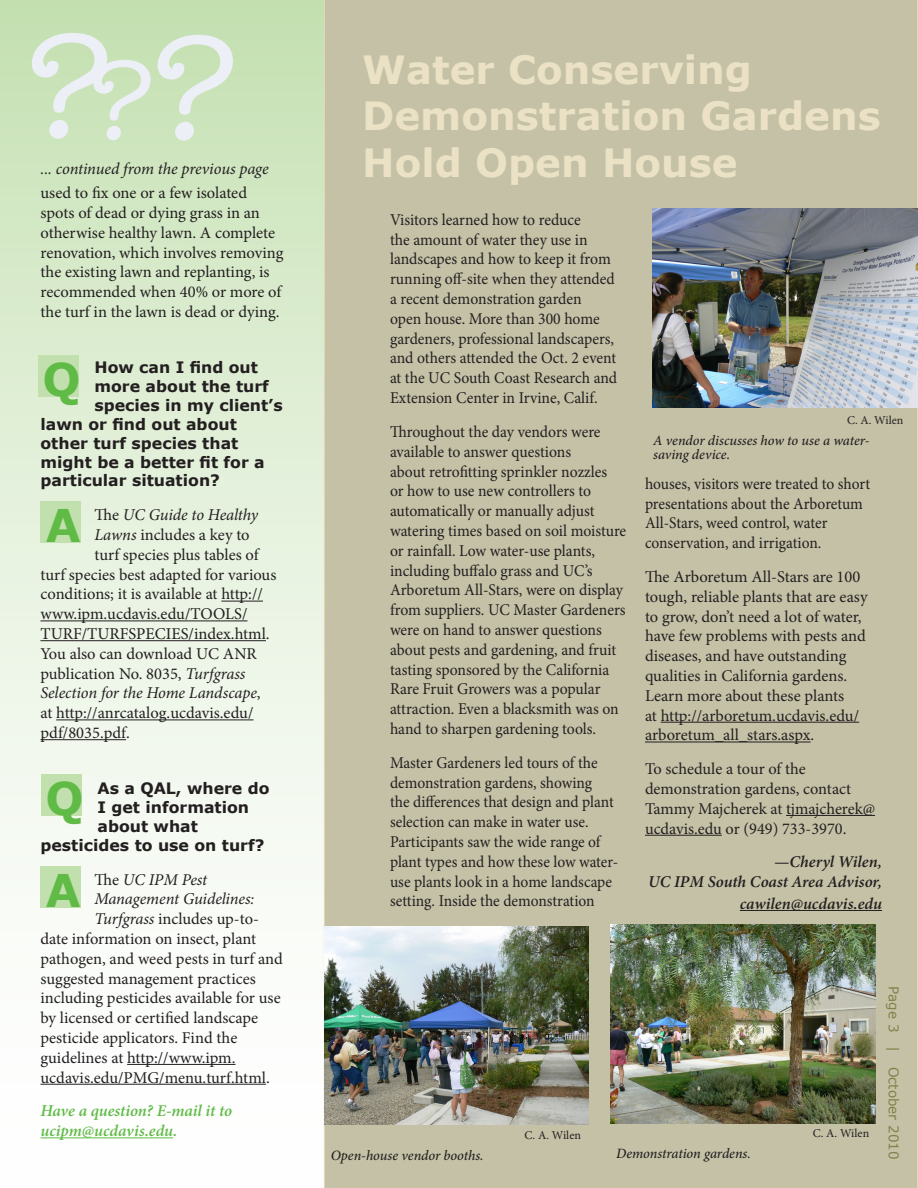
<style>
.page{position:relative;width:918px;height:1188px;background:#fff}
.page>*{position:absolute;margin:0;border:0;box-sizing:border-box;transform-origin:0 0}
.Warning{font:150px "American Typewriter";color:#eceff6}
.Warning-2{font:114px "American Typewriter";color:#eceff6}
.t1{font:700 45px "Verdana";color:#60bb46}
.Head_1{font:700 38.85px "Verdana";color:#ebe2c6}
.Body_text{font:16.5px/19.8px "Minion Pro";letter-spacing:-.005em;color:#231f20}
.Body_text-2{font:16.5px/19.8px "Minion Pro";letter-spacing:-.005em;color:#231f20;scale:.95 1}
.Body_text-3{font:16.5px/19.8px "Minion Pro";letter-spacing:-.005em;color:#231f20;scale:.94 1}
.Body_text-4{font:italic 16.5px "Minion Pro";letter-spacing:-.01em;color:#231f20}
.Byline{font:italic 600 16.5px/21.6px "Minion Pro";color:#231f20;text-align:right}
.Question{font:italic 600 16.5px/19.8px "Minion Pro";letter-spacing:-.005em;color:#60bb46}
.Jump_from_tag{font:italic 16.5px "Minion Pro";letter-spacing:-.01em;color:#231f20}
.Question-2{font:700 15.75px "Verdana";color:#231f20}
.Cutlines{font:italic 500 14.25px/14.2px "Minion Pro";letter-spacing:-.005em;color:#231f20}
.Page_numbers{font:13.5px "Verdana";color:#7f8249}
.Photo_credit{font:12px "Minion Pro";color:#231f20}
.s1{font-style:normal}
.s2{font-style:italic}
</style>
<div class="page">
<div style="left:0;top:0;width:324px;height:1188px;background:linear-gradient(to bottom,#c8e2b7,#fff)"></div>
<hr style="left:221px;top:601px;width:42px;height:1px;background:#231f20">
<hr style="left:40px;top:620px;width:207px;height:1px;background:#231f20">
<hr style="left:40px;top:640px;width:226px;height:1px;background:#231f20">
<hr style="left:56px;top:719px;width:197px;height:1px;background:#231f20">
<hr style="left:40px;top:739px;width:86px;height:1px;background:#231f20">
<hr style="left:127px;top:1064px;width:109px;height:1px;background:#231f20">
<hr style="left:40px;top:1084px;width:226px;height:1px;background:#231f20">
<hr style="left:40px;top:1137px;width:133px;height:1px;background:#60bb46">
<div style="left:324px;top:0;width:594px;height:1188px;background:#c4c1a6"></div>
<hr style="left:661px;top:722px;width:198px;height:1px;background:#231f20">
<hr style="left:645px;top:742px;width:166px;height:1px;background:#231f20">
<hr style="left:786px;top:815px;width:89px;height:1px;background:#231f20">
<hr style="left:645px;top:835px;width:77px;height:1px;background:#231f20">
<hr style="left:740px;top:910px;width:142px;height:1px;background:#231f20">
<div style="left:38px;top:356px;width:41px;height:41px;background:#c2dfae"></div>
<div style="left:40px;top:501px;width:41px;height:41px;background:#c2dfae"></div>
<div style="left:41px;top:774px;width:41px;height:41px;background:#c2dfae"></div>
<div style="left:40px;top:866px;width:41px;height:42px;background:#c2dfae"></div>
<img style="left:325px;top:927px;width:264px;height:198px">
<img style="left:610px;top:925px;width:265px;height:198px">
<img style="left:652px;top:208px;width:266px;height:200px">
<p class="Warning" style="left:16px;top:-27px;width:236px">??</p>
<p class="Jump_from_tag" style="left:40px;top:157px;width:230px">... continued from the previous page</p>
<p class="Warning-2" style="left:81px;top:13px;width:84px">?</p>
<p class="Body_text" style="left:40px;top:183px;width:244px">used to fix one or a few isolated spots of dead or dying grass in an otherwise healthy lawn. A complete renovation, which involves removing the existing lawn and replanting, is recommended when 40% or more of the turf in the lawn is dead or dying.</p>
<p class="Question-2" style="left:94px;top:357px;width:165px">How can I find out</p>
<p class="Question-2" style="left:94px;top:376px;width:176px">more about the turf</p>
<p class="Question-2" style="left:94px;top:395px;width:190px">species in my client’s</p>
<p class="Question-2" style="left:40px;top:414px;width:198px">lawn or find out about</p>
<p class="Question-2" style="left:40px;top:433px;width:199px">other turf species that</p>
<p class="Question-2" style="left:40px;top:452px;width:226px">might be a better fit for a</p>
<p class="Question-2" style="left:40px;top:470px;width:181px">particular situation?</p>
<p class="Body_text-4" style="left:94px;top:504px;width:165px"><span class="s1">The</span> UC Guide to Healthy</p>
<p class="Body_text" style="left:94px;top:525px;width:157px"><span class="s2">Lawns</span> includes a key to</p>
<p class="Body_text" style="left:94px;top:545px;width:166px">turf species plus tables of</p>
<p class="Body_text" style="left:40px;top:565px;width:237px">turf species best adapted for various</p>
<p class="Body_text" style="left:40px;top:584px;width:224px">conditions; it is available at http://</p>
<p class="Body_text" style="left:40px;top:604px;width:208px">www.ipm.ucdavis.edu/TOOLS/</p>
<p class="Body_text" style="left:40px;top:624px;width:231px">TURF/TURFSPECIES/index.html.</p>
<p class="Body_text" style="left:40px;top:644px;width:218px">You also can download UC ANR</p>
<p class="Body_text" style="left:40px;top:664px;width:206px">publication No. 8035, <span class="s2">Turfgrass</span></p>
<p class="Body_text-4" style="left:40px;top:682px;width:222px">Selection for the Home Landscape<span class="s1">,</span></p>
<p class="Body_text" style="left:40px;top:703px;width:214px">at http://anrcatalog.ucdavis.edu/</p>
<p class="Body_text" style="left:40px;top:723px;width:91px">pdf/8035.pdf.</p>
<p class="Question-2" style="left:98px;top:778px;width:174px">As a QAL, where do</p>
<p class="Question-2" style="left:98px;top:797px;width:153px">I get information</p>
<p class="Question-2" style="left:98px;top:816px;width:102px">about what</p>
<p class="Question-2" style="left:40px;top:835px;width:226px">pesticides to use on turf?</p>
<p class="Body_text-4" style="left:94px;top:868px;width:114px"><span class="s1">The</span> UC IPM Pest</p>
<p class="Body_text-4" style="left:94px;top:888px;width:161px">Management Guidelines:</p>
<p class="Body_text" style="left:94px;top:909px;width:166px"><span class="s2">Turfgrass</span> includes up-to-</p>
<p class="Body_text" style="left:40px;top:929px;width:217px">date information on insect, plant</p>
<p class="Body_text" style="left:40px;top:949px;width:244px">pathogen, and weed pests in turf and</p>
<p class="Body_text" style="left:40px;top:968px;width:217px">suggested management practices</p>
<p class="Body_text" style="left:40px;top:988px;width:242px">including pesticides available for use</p>
<p class="Body_text" style="left:40px;top:1008px;width:219px">by licensed or certified landscape</p>
<p class="Body_text" style="left:40px;top:1028px;width:198px">pesticide applicators. Find the</p>
<p class="Body_text" style="left:40px;top:1048px;width:197px">guidelines at http://www.ipm.</p>
<p class="Body_text" style="left:40px;top:1067px;width:231px">ucdavis.edu/PMG/menu.turf.html.</p>
<p class="Question" style="left:40px;top:1101px;width:193px">Have a question? E-mail it to ucipm@ucdavis.edu.</p>
<p class="t1" style="left:42px;top:351px;width:40px">Q</p>
<p class="t1" style="left:46px;top:496px;width:36px">A</p>
<p class="t1" style="left:45px;top:769px;width:40px">Q</p>
<p class="t1" style="left:46px;top:862px;width:36px">A</p>
<p class="Head_1" style="left:362px;top:44px;width:391px">Water Conserving</p>
<p class="Head_1" style="left:362px;top:91px;width:520px">Demonstration Gardens</p>
<p class="Head_1" style="left:362px;top:138px;width:377px">Hold Open House</p>
<p class="Body_text-2" style="left:390px;top:210px;width:241px">Visitors learned how to reduce<br>the amount of water they use in landscapes and how to keep it from running off-site when they attended a recent demonstration garden open house. More than 300 home gardeners, professional landscapers, and others attended the Oct. 2 event at the UC South Coast Research and Extension Center in Irvine, Calif.</p>
<p class="Body_text-2" style="left:390px;top:422px;width:250px">Throughout the day vendors were available to answer questions<br>about retrofitting sprinkler nozzles<br>or how to use new controllers to automatically or manually adjust watering times based on soil moisture or rainfall. Low water-use plants, including buffalo grass and UC’s Arboretum All-Stars, were on display from suppliers. UC Master Gardeners were on hand to answer questions about pests and gardening, and fruit tasting sponsored by the California Rare Fruit Growers was a popular attraction. Even a blacksmith was on hand to sharpen gardening tools.</p>
<p class="Body_text-3" style="left:390px;top:753px;width:245px">Master Gardeners led tours of the demonstration gardens, showing<br>the differences that design and plant selection can make in water use.<br>Participants saw the wide range of plant types and how these low water&shy;use plants look in a home landscape setting. Inside the demonstration</p>
<p class="Photo_credit" style="left:847px;top:412px;width:58px">C. A. Wilen</p>
<p class="Cutlines" style="left:653px;top:433px;width:218px">A vendor discusses how to use a water&shy;saving device.</p>
<p class="Body_text-3" style="left:645px;top:474px;width:241px">houses, visitors were treated to short presentations about the Arboretum All-Stars, weed control, water conservation, and irrigation.</p>
<p class="Body_text" style="left:645px;top:567px;width:224px">The Arboretum All-Stars are 100 tough, reliable plants that are easy to grow, don’t need a lot of water, have few problems with pests and diseases, and have outstanding qualities in California gardens.<br>Learn more about these plants<br>at http://arboretum.ucdavis.edu/ arboretum_all_stars.aspx.</p>
<p class="Body_text" style="left:645px;top:759px;width:232px">To schedule a tour of the demonstration gardens, contact<br>Tammy Majcherek at tjmajcherek@ ucdavis.edu or (949) 733-3970.</p>
<p class="Byline" style="left:774px;top:851px;width:109px">—Cheryl Wilen,</p>
<p class="Byline" style="left:648px;top:871px;width:235px">UC IPM South Coast Area Advisor, cawilen@ucdavis.edu</p>
<p class="Cutlines" style="left:331px;top:1148px;width:155px">Open-house vendor booths.</p>
<p class="Photo_credit" style="left:525px;top:1127px;width:58px">C. A. Wilen</p>
<p class="Cutlines" style="left:616px;top:1146px;width:136px">Demonstration gardens.</p>
<p class="Photo_credit" style="left:813px;top:1125px;width:58px">C. A. Wilen</p>
<p class="Page_numbers" style="left:902px;top:986px;width:174px;rotate:90deg">Page 3 | October 2010</p>
</div>
